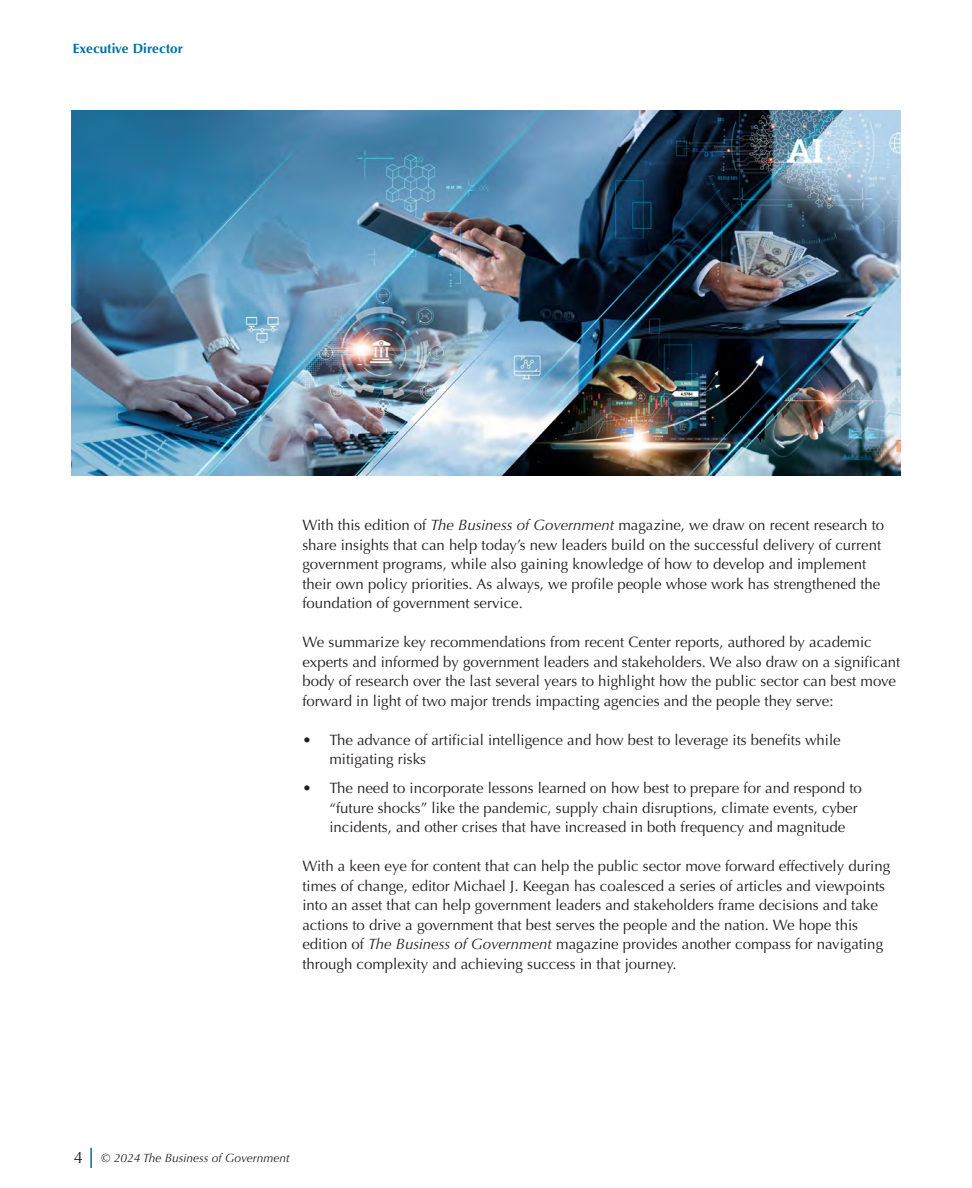
<style>
.page{position:relative;width:972px;height:1188px;background:#fff}
.page>*{position:absolute;margin:0;border:0;box-sizing:border-box;transform-origin:0 0}
.Body_Text{font:15px/19.5px "Optima";color:#231f20}
.t1{font:700 13.5px "Optima";color:#006da9}
.t2{font:italic 12px "Optima";color:#231f20}
.s1{font-style:italic}
.s2{font-style:normal;font-size:16.5px}
</style>
<div class="page">
<hr style="left:90px;top:1148px;width:2px;height:20px;background:#006da9">
<img style="left:71px;top:110px;width:830px;height:366px">
<p class="t1" style="left:73px;top:41px;width:112px">Executive Director</p>
<p class="Body_Text" style="left:302px;top:516px;width:583px">With this edition of <span class="s1">The Business of Government</span> magazine, we draw on recent research to share insights that can help today’s new leaders build on the successful delivery of current government programs, while also gaining knowledge of how to develop and implement their own policy priorities. As always, we profile people whose work has strengthened the foundation of government service.</p>
<p class="Body_Text" style="left:302px;top:633px;width:600px">We summarize key recommendations from recent Center reports, authored by academic experts and informed by government leaders and stakeholders. We also draw on a significant body of research over the last several years to highlight how the public sector can best move forward in light of two major trends impacting agencies and the people they serve:</p>
<p class="Body_Text" style="left:329px;top:730px;width:513px;text-indent:-27px">• The advance of artificial intelligence and how best to leverage its benefits while mitigating risks</p>
<p class="Body_Text" style="left:329px;top:779px;width:534px;text-indent:-27px">• The need to incorporate lessons learned on how best to prepare for and respond to “future shocks” like the pandemic, supply chain disruptions, climate events, cyber incidents, and other crises that have increased in both frequency and magnitude</p>
<p class="Body_Text" style="left:302px;top:857px;width:589px">With a keen eye for content that can help the public sector move forward effectively during times of change, editor Michael J. Keegan has coalesced a series of articles and viewpoints into an asset that can help government leaders and stakeholders frame decisions and take actions to drive a government that best serves the people and the nation. We hope this edition of <span class="s1">The Business of Government</span> magazine provides another compass for navigating through complexity and achieving success in that journey.</p>
<p class="t2" style="left:74px;top:1151px;width:218px"><span class="s2">4</span> © 2024 The Business of Government</p>
</div>
